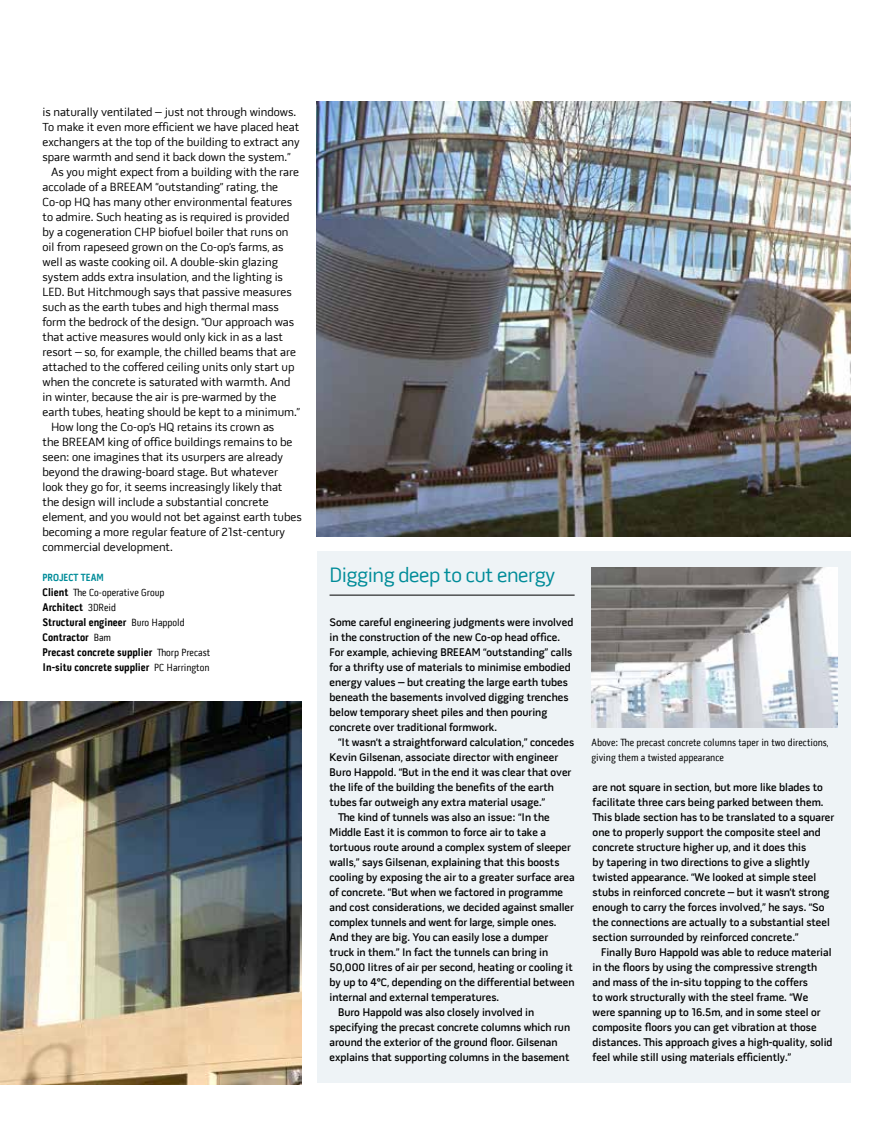
<style>
.page{position:relative;width:893px;height:1127px;background:#fff}
.page>*{position:absolute;margin:0;border:0;box-sizing:border-box;transform-origin:0 0}
.t1{font:21px "Pill Gothic 600 mg";letter-spacing:-.02em;color:#008c99}
.t2{font:12px "Pill Gothic 600 mg";color:#000}
.t3{font:600 11.25px "Pill Gothic 600 mg";color:#000}
.t4{font:700 11.25px/15px "Pill Gothic 300 mg";color:#000}
.t5{font:10.5px/15px "Pill Gothic 300 mg";color:#000}
.s1{font-weight:700;color:#008c99}
.s2{font-weight:700;font-size:11.25px}
.s3{font-weight:400;font-size:10.5px}
</style>
<div class="page">
<div style="left:317px;top:551px;width:533px;height:532px;background:#eef3f6"></div>
<hr style="left:330px;top:595px;width:245px;height:1px;background:#000">
<img style="left:0;top:701px;width:302px;height:383px">
<img style="left:317px;top:101px;width:533px;height:435px">
<img style="left:591px;top:568px;width:246px;height:159px">
<p class="t2" style="left:43px;top:105px;width:255px">is naturally ventilated – just not through windows.</p>
<p class="t2" style="left:43px;top:120px;width:258px">To make it even more efficient we have placed heat</p>
<p class="t2" style="left:43px;top:135px;width:259px">exchangers at the top of the building to extract any</p>
<p class="t2" style="left:43px;top:150px;width:250px">spare warmth and send it back down the system.”</p>
<p class="t2" style="left:51px;top:165px;width:249px">As you might expect from a building with the rare</p>
<p class="t2" style="left:43px;top:180px;width:237px">accolade of a BREEAM “outstanding” rating, the</p>
<p class="t2" style="left:43px;top:195px;width:251px">Co-op HQ has many other environmental features</p>
<p class="t2" style="left:43px;top:210px;width:248px">to admire. Such heating as is required is provided</p>
<p class="t2" style="left:43px;top:225px;width:247px">by a cogeneration CHP biofuel boiler that runs on</p>
<p class="t2" style="left:43px;top:240px;width:242px">oil from rapeseed grown on the Co-op’s farms, as</p>
<p class="t2" style="left:43px;top:255px;width:237px">well as waste cooking oil. A double-skin glazing</p>
<p class="t2" style="left:43px;top:270px;width:242px">system adds extra insulation, and the lighting is</p>
<p class="t2" style="left:43px;top:285px;width:251px">LED. But Hitchmough says that passive measures</p>
<p class="t2" style="left:43px;top:300px;width:238px">such as the earth tubes and high thermal mass</p>
<p class="t2" style="left:43px;top:315px;width:253px">form the bedrock of the design. “Our approach was</p>
<p class="t2" style="left:43px;top:330px;width:242px">that active measures would only kick in as a last</p>
<p class="t2" style="left:43px;top:345px;width:255px">resort – so, for example, the chilled beams that are</p>
<p class="t2" style="left:43px;top:360px;width:253px">attached to the coffered ceiling units only start up</p>
<p class="t2" style="left:43px;top:375px;width:249px">when the concrete is saturated with warmth. And</p>
<p class="t2" style="left:43px;top:390px;width:235px">in winter, because the air is pre-warmed by the</p>
<p class="t2" style="left:43px;top:405px;width:259px">earth tubes, heating should be kept to a minimum.”</p>
<p class="t2" style="left:51px;top:420px;width:225px">How long the Co-op’s HQ retains its crown as</p>
<p class="t2" style="left:43px;top:435px;width:251px">the BREEAM king of office buildings remains to be</p>
<p class="t2" style="left:43px;top:450px;width:242px">seen: one imagines that its usurpers are already</p>
<p class="t2" style="left:43px;top:465px;width:237px">beyond the drawing-board stage. But whatever</p>
<p class="t2" style="left:43px;top:480px;width:241px">look they go for, it seems increasingly likely that</p>
<p class="t2" style="left:43px;top:495px;width:228px">the design will include a substantial concrete</p>
<p class="t2" style="left:43px;top:510px;width:261px">element, and you would not bet against earth tubes</p>
<p class="t2" style="left:43px;top:525px;width:244px">becoming a more regular feature of 21st-century</p>
<p class="t2" style="left:43px;top:540px;width:132px">commercial development.</p>
<p class="t5" style="left:43px;top:570px;width:123px"><span class="s1">Project team<br></span><span class="s2">Client</span> The Co-operative Group</p>
<p class="t4" style="left:43px;top:600px;width:169px">Architect <span class="s3">3DReid<br></span>Structural engineer <span class="s3">Buro Happold<br></span>Contractor <span class="s3">Bam<br></span>Precast concrete supplier <span class="s3">Thorp Precast<br></span>I n-situ concrete supplier <span class="s3">PC Harrington</span></p>
<p class="t1" style="left:330px;top:563px;width:227px">Digging deep to cut energy</p>
<p class="t3" style="left:330px;top:615px;width:245px">Some careful engineering judgments were involved</p>
<p class="t3" style="left:330px;top:630px;width:232px">in the construction of the new Co-op head office.</p>
<p class="t3" style="left:330px;top:645px;width:244px">For example, achieving BREEAM “outstanding” calls</p>
<p class="t3" style="left:330px;top:660px;width:243px">for a thrifty use of materials to minimise embodied</p>
<p class="t3" style="left:330px;top:675px;width:240px">energy values – but creating the large earth tubes</p>
<p class="t3" style="left:330px;top:690px;width:241px">beneath the basements involved digging trenches</p>
<p class="t3" style="left:330px;top:705px;width:219px">below temporary sheet piles and then pouring</p>
<p class="t3" style="left:330px;top:720px;width:169px">concrete over traditional formwork.</p>
<p class="t3" style="left:338px;top:735px;width:238px">“It wasn’t a straightforward calculation,” concedes</p>
<p class="t3" style="left:330px;top:750px;width:230px">Kevin Gilsenan, associate director with engineer</p>
<p class="t3" style="left:330px;top:765px;width:243px">Buro Happold. “But in the end it was clear that over</p>
<p class="t3" style="left:330px;top:780px;width:226px">the life of the building the benefits of the earth</p>
<p class="t3" style="left:330px;top:795px;width:217px">tubes far outweigh any extra material usage.”</p>
<p class="t3" style="left:338px;top:810px;width:213px">The kind of tunnels was also an issue: “In the</p>
<p class="t3" style="left:330px;top:825px;width:218px">Middle East it is common to force air to take a</p>
<p class="t3" style="left:330px;top:840px;width:243px">tortuous route around a complex system of sleeper</p>
<p class="t3" style="left:330px;top:855px;width:231px">walls,” says Gilsenan, explaining that this boosts</p>
<p class="t3" style="left:330px;top:870px;width:247px">cooling by exposing the air to a greater surface area</p>
<p class="t3" style="left:330px;top:885px;width:235px">of concrete. “But when we factored in programme</p>
<p class="t3" style="left:330px;top:900px;width:246px">and cost considerations, we decided against smaller</p>
<p class="t3" style="left:330px;top:915px;width:228px">complex tunnels and went for large, simple ones.</p>
<p class="t3" style="left:330px;top:930px;width:220px">And they are big. You can easily lose a dumper</p>
<p class="t3" style="left:330px;top:945px;width:220px">truck in them.” In fact the tunnels can bring in</p>
<p class="t3" style="left:330px;top:960px;width:245px">50,000 litres of air per second, heating or cooling it</p>
<p class="t3" style="left:330px;top:975px;width:246px">by up to 4ºC, depending on the differential between</p>
<p class="t3" style="left:330px;top:990px;width:171px">internal and external temperatures.</p>
<p class="t3" style="left:338px;top:1005px;width:198px">Buro Happold was also closely involved in</p>
<p class="t3" style="left:330px;top:1020px;width:242px">specifying the precast concrete columns which run</p>
<p class="t3" style="left:330px;top:1035px;width:230px">around the exterior of the ground floor. Gilsenan</p>
<p class="t3" style="left:330px;top:1050px;width:241px">explains that supporting columns in the basement</p>
<p class="t5" style="left:591px;top:735px;width:239px">Above: The precast concrete columns taper in two directions, giving them a twisted appearance</p>
<p class="t3" style="left:593px;top:780px;width:232px">are not square in section, but more like blades to</p>
<p class="t3" style="left:593px;top:795px;width:232px">facilitate three cars being parked between them.</p>
<p class="t3" style="left:593px;top:810px;width:243px">This blade section has to be translated to a squarer</p>
<p class="t3" style="left:593px;top:825px;width:230px">one to properly support the composite steel and</p>
<p class="t3" style="left:593px;top:840px;width:215px">concrete structure higher up, and it does this</p>
<p class="t3" style="left:593px;top:855px;width:219px">by tapering in two directions to give a slightly</p>
<p class="t3" style="left:593px;top:870px;width:225px">twisted appearance. “We looked at simple steel</p>
<p class="t3" style="left:593px;top:885px;width:238px">stubs in reinforced concrete – but it wasn’t strong</p>
<p class="t3" style="left:593px;top:900px;width:233px">enough to carry the forces involved,” he says. “So</p>
<p class="t3" style="left:593px;top:915px;width:239px">the connections are actually to a substantial steel</p>
<p class="t3" style="left:593px;top:930px;width:208px">section surrounded by reinforced concrete.”</p>
<p class="t3" style="left:601px;top:945px;width:232px">Finally Buro Happold was able to reduce material</p>
<p class="t3" style="left:593px;top:960px;width:226px">in the floors by using the compressive strength</p>
<p class="t3" style="left:593px;top:975px;width:217px">and mass of the in-situ topping to the coffers</p>
<p class="t3" style="left:593px;top:990px;width:217px">to work structurally with the steel frame. “We</p>
<p class="t3" style="left:593px;top:1005px;width:229px">were spanning up to 16.5m, and in some steel or</p>
<p class="t3" style="left:593px;top:1020px;width:226px">composite floors you can get vibration at those</p>
<p class="t3" style="left:593px;top:1035px;width:241px">distances. This approach gives a high-quality, solid</p>
<p class="t3" style="left:593px;top:1050px;width:200px">feel while still using materials efficiently.”</p>
</div>
